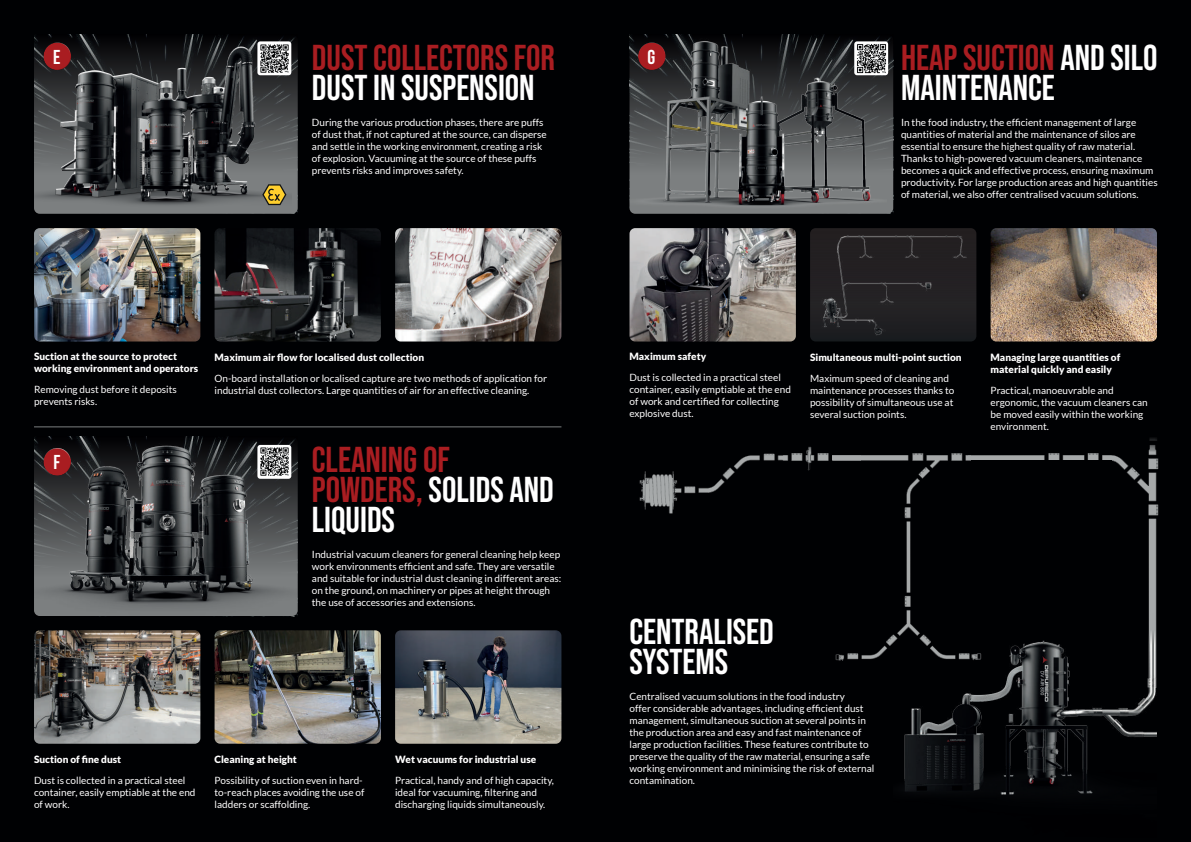
<style>
.page{position:relative;width:1191px;height:842px;background:#fff}
.page>*{position:absolute;margin:0;border:0;box-sizing:border-box;transform-origin:0 0}
.t1{font:700 36px/30px "Bebas Neue Pro";color:#fff}
.t2{font:700 36px/30px "Bebas Neue Pro";color:#a91d21}
.t3{font:700 20.1px "Bebas Neue";color:#fff}
.t4{font:10px/12px "Lato";color:#fff}
.t5{font:900 10px/12px "Lato";color:#fff}
.s1{color:#a91d21}
.s2{color:#fff}
</style>
<div class="page">
<div style="left:587px;top:0;width:604px;height:842px;background:#000103"></div>
<div style="left:0;top:0;width:604px;height:842px;background:#000103"></div>
<img style="left:34px;top:228px;width:166px;height:113px">
<img style="left:810px;top:228px;width:166px;height:113px">
<img style="left:629px;top:228px;width:167px;height:113px">
<img style="left:395px;top:228px;width:166px;height:113px">
<img style="left:990px;top:228px;width:167px;height:113px">
<hr style="left:34px;top:426px;width:527px;height:1px;background:#7c7f80">
<svg style="left:34px;top:34px;width:264px;height:180px"></svg>
<svg style="left:629px;top:34px;width:264px;height:180px"></svg>
<svg style="left:34px;top:436px;width:264px;height:180px"></svg>
<img style="left:34px;top:34px;width:257px;height:180px">
<svg style="left:34px;top:46px;width:258px;height:9px;fill:#101113"></svg>
<div style="left:33px;top:55px;width:259px;height:154px;background:#231f20;opacity:.75"></div>
<img style="left:214px;top:630px;width:167px;height:114px">
<img style="left:34px;top:630px;width:166px;height:114px">
<img style="left:395px;top:630px;width:166px;height:114px">
<img style="left:214px;top:228px;width:167px;height:113px">
<img style="left:629px;top:38px;width:257px;height:176px">
<svg style="left:262px;top:184px;width:24px;height:21px"></svg>
<svg style="left:637px;top:42px;width:29px;height:11px"></svg>
<div style="left:637px;top:53px;width:29px;height:18px;background:#231f20;opacity:.75"></div>
<svg style="left:43px;top:42px;width:29px;height:11px"></svg>
<div style="left:43px;top:53px;width:29px;height:18px;background:#231f20;opacity:.75"></div>
<svg style="left:43px;top:447px;width:29px;height:11px"></svg>
<div style="left:43px;top:458px;width:29px;height:18px;background:#231f20;opacity:.75"></div>
<img style="left:970px;top:438px;width:189px;height:176px">
<div style="left:940px;top:460px;width:171px;height:215px;background:#000103"></div>
<img style="left:904px;top:614px;width:253px;height:181px">
<img style="left:861px;top:453px;width:109px;height:234px">
<img style="left:970px;top:649px;width:14px;height:14px">
<img style="left:639px;top:446px;width:222px;height:215px">
<img style="left:257px;top:41px;width:34px;height:34px">
<img style="left:257px;top:445px;width:34px;height:34px">
<img style="left:854px;top:41px;width:34px;height:34px">
<h1 class="t2" style="left:312px;top:42px;width:245px">DUST COLLECTORS FOR</h1>
<h1 class="t1" style="left:312px;top:72px;width:224px">DUST IN SUSPENSION</h1>
<p class="t4" style="left:312px;top:117px;width:236px">During the various production phases, there are puffs of dust that, if not captured at the source, can disperse and settle in the working environment, creating a risk of explosion. Vacuuming at the source of these puffs prevents risks and improves safety.</p>
<h2 class="t3" style="left:53px;top:46px;width:9px">E</h2>
<h2 class="t3" style="left:647px;top:46px;width:9px">G</h2>
<h1 class="t1" style="left:901px;top:42px;width:258px"><span class="s1">HEAP SUCTION</span> AND SILO<br>MAINTENANCE</h1>
<p class="t4" style="left:901px;top:117px;width:258px">In the food industry, the efficient management of large quantities of material and the maintenance of silos are essential to ensure the highest quality of raw material.<br>Thanks to high-powered vacuum cleaners, maintenance becomes a quick and effective process, ensuring maximum productivity. For large production areas and high quantities of material, we also offer centralised vacuum solutions.</p>
<p class="t5" style="left:34px;top:350px;width:166px">Suction at the source to protect working environment and operators</p>
<p class="t4" style="left:34px;top:383px;width:144px">Removing dust before it deposits prevents risks.</p>
<h2 class="t3" style="left:54px;top:451px;width:8px">F</h2>
<p class="t5" style="left:214px;top:351px;width:211px">Maximum air flow for localised dust collection</p>
<p class="t4" style="left:214px;top:372px;width:334px">On-board installation or localised capture are two methods of application for industrial dust collectors. Large quantities of air for an effective cleaning.</p>
<h1 class="t2" style="left:312px;top:444px;width:243px">CLEANING OF<br>POWDERS, <span class="s2">SOLIDS AND<br>LIQUIDS</span></h1>
<p class="t4" style="left:312px;top:549px;width:251px">Industrial vacuum cleaners for general cleaning help keep work environments efficient and safe. They are versatile and suitable for industrial dust cleaning in different areas: on the ground, on machinery or pipes at height through the use of accessories and extensions.</p>
<p class="t5" style="left:629px;top:350px;width:78px">Maximum safety</p>
<p class="t4" style="left:629px;top:371px;width:163px">Dust is collected in a practical steel container, easily emptiable at the end of work and certified for collecting explosive dust.</p>
<p class="t5" style="left:810px;top:351px;width:153px">Simultaneous multi-point suction</p>
<p class="t4" style="left:810px;top:372px;width:146px">Maximum speed of cleaning and maintenance processes thanks to possibility of simultaneous use at several suction points.</p>
<p class="t5" style="left:990px;top:351px;width:131px">Managing large quantities of material quickly and easily</p>
<p class="t4" style="left:990px;top:384px;width:159px">Practical, manoeuvrable and ergonomic, the vacuum cleaners can be moved easily within the working environment.</p>
<p class="t5" style="left:34px;top:753px;width:89px">Suction of fine dust</p>
<p class="t4" style="left:34px;top:774px;width:163px">Dust is collected in a practical steel container, easily emptiable at the end of work.</p>
<p class="t5" style="left:214px;top:753px;width:84px">Cleaning at height</p>
<p class="t4" style="left:214px;top:774px;width:151px">Possibility of suction even in hard&shy;to-reach places avoiding the use of ladders or scaffolding.</p>
<p class="t5" style="left:395px;top:753px;width:143px">Wet vacuums for industrial use</p>
<p class="t4" style="left:395px;top:774px;width:160px">Practical, handy and of high capacity, ideal for vacuuming, filtering and discharging liquids simultaneously.</p>
<h1 class="t1" style="left:629px;top:616px;width:146px">CENTRALISED<br>SYSTEMS</h1>
<p class="t4" style="left:629px;top:690px;width:246px">Centralised vacuum solutions in the food industry<br>offer considerable advantages, including efficient dust management, simultaneous suction at several points in the production area and easy and fast maintenance of large production facilities. These features contribute to preserve the quality of the raw material, ensuring a safe working environment and minimising the risk of external contamination.</p>
</div>
